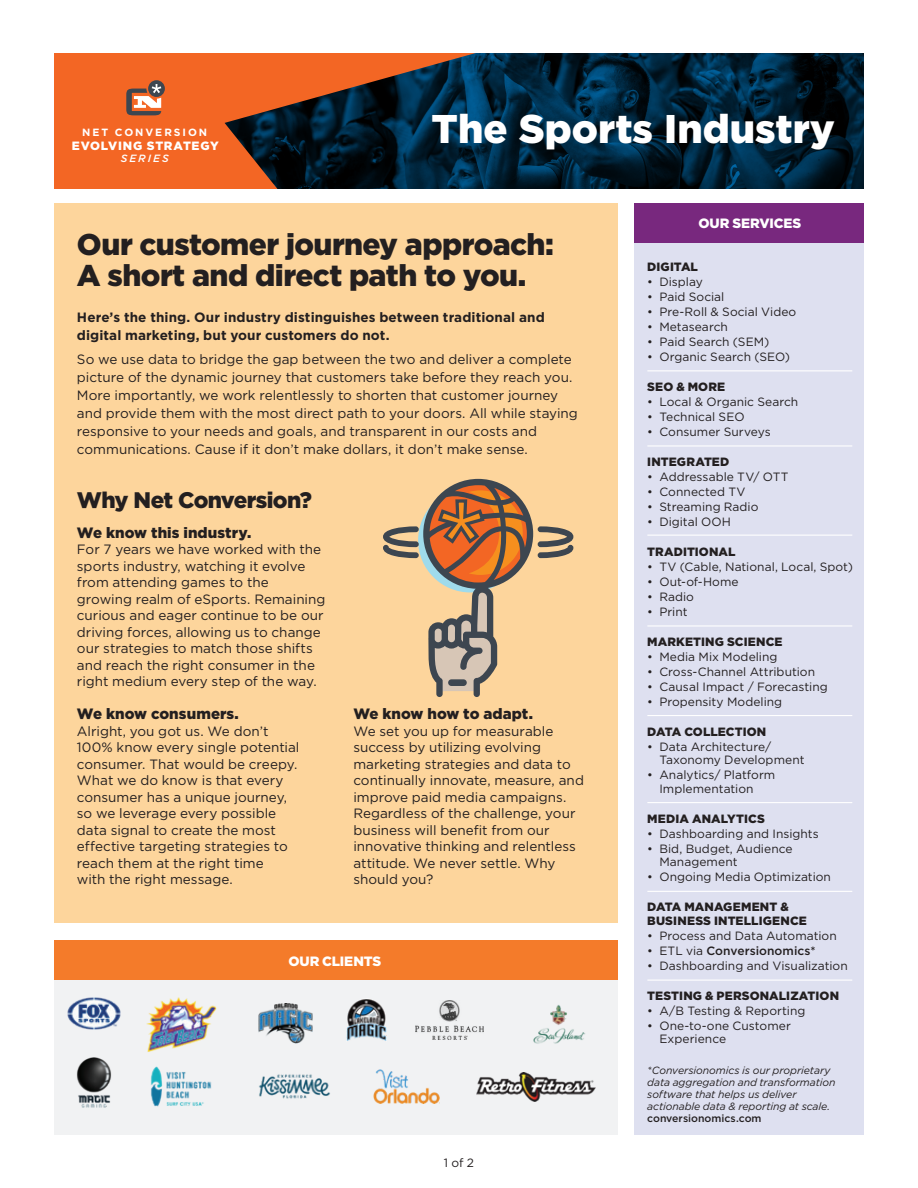
<style>
.page{position:relative;width:918px;height:1188px;background:#fff}
.page>*{position:absolute;margin:0;border:0;box-sizing:border-box;transform-origin:0 0}
.t1{font:900 40.05px "Gotham";color:#fff}
.t2{font:900 30px/31.5px "Gotham";letter-spacing:-.02em;color:#231f20}
.t3{font:900 22.5px "Gotham";letter-spacing:-.03em;color:#231f20}
.t4{font:900 15px "Gotham";letter-spacing:.005em;color:#231f20}
.t5{font:13.5px/16.5px "Gotham";color:#231f20}
.t6{font:700 13.5px/18px "Gotham";letter-spacing:.005em;color:#231f20}
.t7{font:900 13.5px "Gotham";letter-spacing:-.01em;color:#fff}
.t8{font:12px/13.5px "Gotham";letter-spacing:.005em;color:#231f20}
.t9{font:900 12px/13.5px "Gotham";letter-spacing:.01em;color:#231f20}
.t10{font:500 12px "Gotham";letter-spacing:.005em;color:#231f20}
.t11{font:900 12px "Gotham";letter-spacing:.065em;color:#fff}
.t12{font:italic 10.5px/12px "Gotham";letter-spacing:-.01em;color:#231f20}
.t13{font:500 10.5px "Gotham";color:#231f20}
.t14{font:700 10.5px "Gotham";letter-spacing:.185em;color:#fff}
.t15{font:italic 500 10.5px "Gotham";letter-spacing:.19em;color:#fff}
.s1{font-weight:400}
</style>
<div class="page">
<div style="left:54px;top:203px;width:564px;height:720px;background:#fdd59c"></div>
<svg style="left:478px;top:54px;width:386px;height:135px;background:#002237"></svg>
<svg style="left:54px;top:54px;width:424px;height:135px;background:#8b472a"></svg>
<div style="left:54px;top:959px;width:564px;height:175px;background:#f1f2f3"></div>
<div style="left:635px;top:203px;width:229px;height:931px;background:#dee0f0"></div>
<div style="left:635px;top:203px;width:229px;height:40px;background:#78287e"></div>
<div style="left:54px;top:940px;width:564px;height:40px;background:#f47b2a"></div>
<hr style="left:647px;top:370px;width:205px;height:1px;background:#fff">
<hr style="left:647px;top:445px;width:205px;height:2px;background:#fff">
<hr style="left:647px;top:535px;width:205px;height:1px;background:#fff">
<hr style="left:647px;top:625px;width:205px;height:2px;background:#fff">
<hr style="left:647px;top:715px;width:205px;height:1px;background:#fff">
<hr style="left:647px;top:802px;width:205px;height:1px;background:#fff">
<hr style="left:647px;top:891px;width:205px;height:1px;background:#fff">
<hr style="left:647px;top:980px;width:205px;height:1px;background:#fff">
<svg style="left:148px;top:80px;width:17px;height:17px"></svg>
<svg style="left:126px;top:84px;width:35px;height:31px"></svg>
<img style="left:259px;top:1074px;width:71px;height:25px">
<img style="left:533px;top:1005px;width:52px;height:39px">
<img style="left:415px;top:1001px;width:68px;height:38px">
<img style="left:373px;top:1070px;width:66px;height:33px">
<img style="left:146px;top:997px;width:71px;height:53px">
<img style="left:76px;top:1057px;width:36px;height:51px">
<img style="left:347px;top:999px;width:39px;height:42px">
<img style="left:67px;top:997px;width:54px;height:33px">
<img style="left:258px;top:1003px;width:55px;height:40px">
<img style="left:477px;top:1073px;width:118px;height:29px">
<img style="left:147px;top:1050px;width:65px;height:57px">
<svg style="left:383px;top:479px;width:191px;height:218px"></svg>
<p class="t14" style="left:82px;top:126px;width:126px">NET CONVERSION</p>
<p class="t11" style="left:72px;top:138px;width:149px">EVOLVING STRATEGY</p>
<p class="t15" style="left:121px;top:152px;width:50px">SERIES</p>
<h1 class="t1" style="left:432px;top:106px;width:405px">The Sports Industry</h1>
<p class="t7" style="left:699px;top:216px;width:104px">OUR SERVICES</p>
<h2 class="t2" style="left:77px;top:228px;width:479px">Our customer journey approach:<br>A short and direct path to you.</h2>
<p class="t6" style="left:77px;top:308px;width:469px">Here’s the thing. Our industry distinguishes between traditional and digital marketing, but your customers do not.</p>
<p class="t5" style="left:77px;top:350px;width:502px;line-height:18px">So we use data to bridge the gap between the two and deliver a complete picture of the dynamic journey that customers take before they reach you.<br>More importantly, we work relentlessly to shorten that customer journey and provide them with the most direct path to your doors. All while staying responsive to your needs and goals, and transparent in our costs and communications. Cause if it don’t make dollars, it don’t make sense.</p>
<h3 class="t3" style="left:77px;top:487px;width:237px">Why Net Conversion?</h3>
<p class="t4" style="left:77px;top:524px;width:176px">We know this industry.</p>
<p class="t5" style="left:77px;top:541px;width:250px">For 7 years we have worked with the sports industry, watching it evolve from attending games to the growing realm of eSports. Remaining curious and eager continue to be our driving forces, allowing us to change our strategies to match those shifts and reach the right consumer in the right medium every step of the way.</p>
<p class="t4" style="left:77px;top:705px;width:163px">We know consumers.</p>
<p class="t5" style="left:77px;top:722px;width:224px">Alright, you got us. We don’t<br>100% know every single potential consumer. That would be creepy.<br>What we do know is that every consumer has a unique journey, so we leverage every possible data signal to create the most effective targeting strategies to reach them at the right time<br>with the right message.</p>
<p class="t4" style="left:353px;top:705px;width:181px">We know how to adapt.</p>
<p class="t5" style="left:353px;top:722px;width:232px">We set you up for measurable success by utilizing evolving marketing strategies and data to continually innovate, measure, and improve paid media campaigns.<br>Regardless of the challenge, your business will benefit from our innovative thinking and relentless attitude. We never settle. Why should you?</p>
<p class="t7" style="left:288px;top:953px;width:94px">OUR CLIENTS</p>
<p class="t8" style="left:444px;top:1155px;width:32px">1 of 2</p>
<p class="t9" style="left:647px;top:259px;width:52px">DIGITAL</p>
<p class="t8" style="left:647px;top:275px;width:57px">• Display</p>
<p class="t8" style="left:647px;top:290px;width:79px">• Paid Social</p>
<p class="t8" style="left:647px;top:305px;width:151px">• Pre-Roll &amp; Social Video</p>
<p class="t8" style="left:647px;top:320px;width:82px">• Metasearch</p>
<p class="t8" style="left:647px;top:335px;width:124px">• Paid Search (SEM)</p>
<p class="t8" style="left:647px;top:350px;width:144px">• Organic Search (SEO)</p>
<p class="t9" style="left:647px;top:379px;width:79px">SEO &amp; MORE</p>
<p class="t8" style="left:647px;top:395px;width:153px">• Local &amp; Organic Search</p>
<p class="t8" style="left:647px;top:410px;width:99px">• Technical SEO</p>
<p class="t8" style="left:647px;top:425px;width:125px">• Consumer Surveys</p>
<p class="t9" style="left:647px;top:454px;width:84px">INTEGRATED</p>
<p class="t8" style="left:647px;top:470px;width:143px">• Addressable TV/ OTT</p>
<p class="t8" style="left:647px;top:485px;width:100px">• Connected TV</p>
<p class="t8" style="left:647px;top:500px;width:113px">• Streaming Radio</p>
<p class="t8" style="left:647px;top:515px;width:85px">• Digital OOH</p>
<p class="t9" style="left:647px;top:544px;width:90px">TRADITIONAL</p>
<p class="t8" style="left:647px;top:560px;width:207px">• TV (Cable, National, Local, Spot)</p>
<p class="t8" style="left:647px;top:575px;width:93px">• Out-of-Home</p>
<p class="t8" style="left:647px;top:590px;width:48px">• Radio</p>
<p class="t8" style="left:647px;top:605px;width:42px">• Print</p>
<p class="t9" style="left:647px;top:634px;width:137px">MARKETING SCIENCE</p>
<p class="t8" style="left:647px;top:650px;width:132px">• Media Mix Modeling</p>
<p class="t8" style="left:647px;top:665px;width:169px">• Cross-Channel Attribution</p>
<p class="t8" style="left:647px;top:680px;width:182px">• Causal Impact / Forecasting</p>
<p class="t8" style="left:647px;top:695px;width:137px">• Propensity Modeling</p>
<p class="t9" style="left:647px;top:724px;width:121px">DATA COLLECTION</p>
<p class="t8" style="left:659px;top:740px;width:147px;text-indent:-12px">• Data Architecture/<br>Taxonomy Development</p>
<p class="t8" style="left:659px;top:768px;width:118px;text-indent:-12px">• Analytics/ Platform<br>Implementation</p>
<p class="t9" style="left:647px;top:811px;width:119px">MEDIA ANALYTICS</p>
<p class="t8" style="left:647px;top:827px;width:173px">• Dashboarding and Insights</p>
<p class="t8" style="left:659px;top:842px;width:135px;text-indent:-12px">• Bid, Budget, Audience<br>Management</p>
<p class="t8" style="left:647px;top:870px;width:185px">• Ongoing Media Optimization</p>
<p class="t9" style="left:647px;top:900px;width:161px">DATA MANAGEMENT &amp;<br>BUSINESS INTELLIGENCE</p>
<p class="t8" style="left:647px;top:929px;width:191px">• Process and Data Automation</p>
<p class="t10" style="left:647px;top:944px;width:170px"><span class="s1">• ETL via</span> Conversionomics*</p>
<p class="t8" style="left:647px;top:959px;width:202px">• Dashboarding and Visualization</p>
<p class="t9" style="left:647px;top:988px;width:193px">TESTING &amp; PERSONALIZATION</p>
<p class="t8" style="left:647px;top:1004px;width:160px">• A/B Testing &amp; Reporting</p>
<p class="t8" style="left:659px;top:1019px;width:133px;text-indent:-12px">• One-to-one Customer<br>Experience</p>
<p class="t12" style="left:647px;top:1064px;width:190px">*Conversionomics is our proprietary data aggregation and transformation software that helps us deliver actionable data &amp; reporting at scale.</p>
<p class="t13" style="left:647px;top:1112px;width:116px">conversionomics.com</p>
</div>
